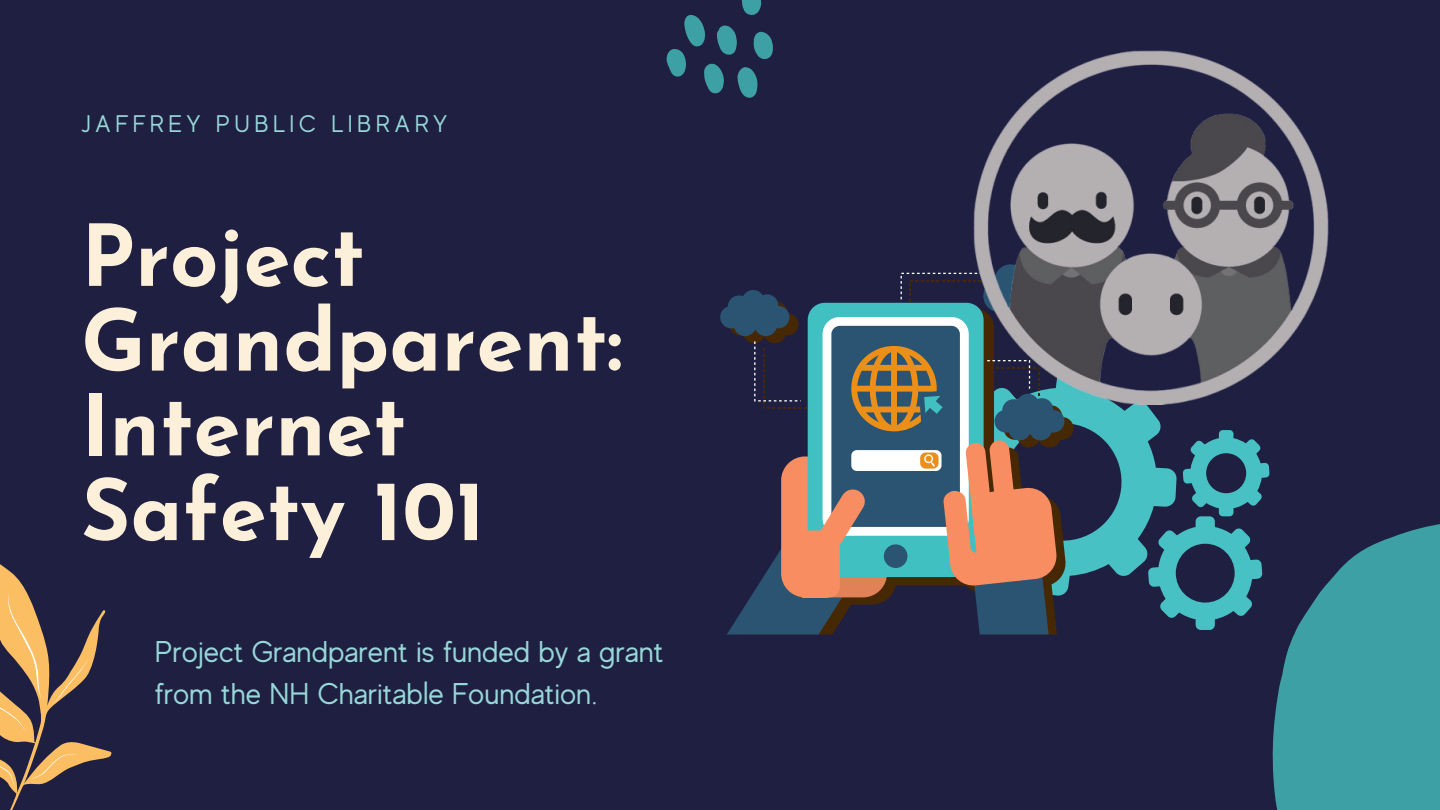
<style>
.page{position:relative;width:1440px;height:810px;background:#1f1f41}
.page>*{position:absolute;margin:0;border:0;box-sizing:border-box;transform-origin:0 0}
.t1{font:700 85px/84.8px "Josefin Sans";color:#fdf0da}
.t2{font:30px/42px "MADE Evolve Sans";color:#97d7d8}
.t3{font:24px "MADE Evolve Sans";letter-spacing:.185em;color:#97d7d8}
</style>
<div class="page">
<svg style="left:1272px;top:524px;width:168px;height:286px;fill:#3da0a4"></svg>
<svg style="left:0;top:564px;width:112px;height:246px"></svg>
<svg style="left:667px;top:0;width:106px;height:98px"></svg>
<svg style="left:1090px;top:405px;width:71px;height:171px;fill:#47c1c4"></svg>
<svg style="left:1148px;top:430px;width:122px;height:200px"></svg>
<svg style="left:720px;top:272px;width:370px;height:362px"></svg>
<img style="left:973px;top:51px;width:355px;height:354px">
<p class="t3" style="left:81px;top:110px;width:367px">JAFFREY PUBLIC LIBRARY</p>
<p class="t1" style="left:81px;top:222px;width:543px">Project<br>Grandparent:<br>Internet<br>Safety 101</p>
<p class="t2" style="left:155px;top:631px;width:510px">Project Grandparent is funded by a grant from the NH Charitable Foundation.</p>
</div>
